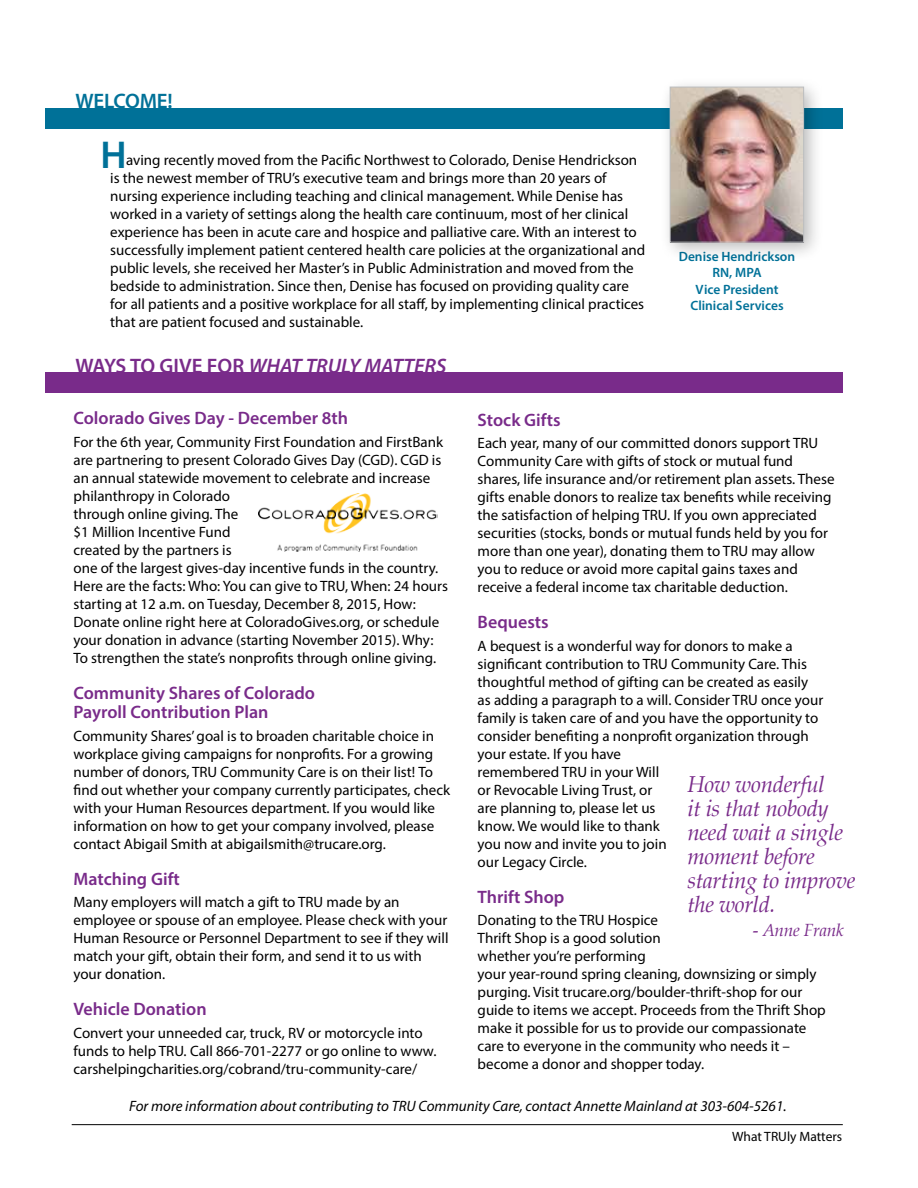
<style>
.page{position:relative;width:918px;height:1188px;background:#fff}
.page>*{position:absolute;margin:0;border:0;box-sizing:border-box;transform-origin:0 0}
.t1{font:600 39px "Myriad Pro";color:#007198}
.t2{font:italic 22.35px/24.2px "Palatino";letter-spacing:-.015em;color:#792b8a}
.t3{font:italic 600 21px "Myriad Pro";color:#792b8a}
.t4{font:600 21px "Myriad Pro";letter-spacing:-.01em;color:#007198}
.t5{font:600 18px/19.5px "Myriad Pro";color:#792b8a}
.t6{font:italic 17.25px "Palatino";letter-spacing:-.015em;color:#792b8a}
.t7{font:15px/18px "Myriad Pro";color:#000}
.t8{font:italic 15px "Myriad Pro";color:#000}
.t9{font:600 13.5px/16.5px "Myriad Pro";color:#007198;text-align:center}
.t10{font:13.5px "Myriad Pro";color:#000}
.s1{font-style:normal}
</style>
<div class="page">
<hr style="left:72px;top:1124px;width:771px;height:1px;background:#000">
<div style="left:45px;top:373px;width:797px;height:20px;background:#792b8a"></div>
<img style="left:259px;top:494px;width:179px;height:57px">
<div style="left:45px;top:108px;width:797px;height:21px;background:#007198"></div>
<div style="left:659px;top:76px;width:165px;height:186px;background:#000;opacity:.27"></div>
<img style="left:672px;top:89px;width:130px;height:151px">
<div style="left:670px;top:87px;width:134px;height:155px;border:1px solid #bcbec0"></div>
<h3 class="t4" style="left:76px;top:88px;width:99px">WELCOME!</h3>
<h1 class="t1" style="left:101px;top:130px;width:28px">H</h1>
<p class="t7" style="left:110px;top:150px;width:537px;text-indent:16px">aving recently moved from the Pacific Northwest to Colorado, Denise Hendrickson is the newest member of TRU’s executive team and brings more than 20 years of nursing experience including teaching and clinical management. While Denise has worked in a variety of settings along the health care continuum, most of her clinical experience has been in acute care and hospice and palliative care. With an interest to successfully implement patient centered health care policies at the organizational and public levels, she received her Master’s in Public Administration and moved from the bedside to administration. Since then, Denise has focused on providing quality care for all patients and a positive workplace for all staff, by implementing clinical practices that are patient focused and sustainable.</p>
<p class="t9" style="left:679px;top:248px;width:118px">Denise Hendrickson<br>RN, MPA<br>Vice President<br>Clinical Services</p>
<h3 class="t3" style="left:75px;top:352px;width:373px"><span class="s1">WAYS TO GIVE FOR</span> WHAT TRULY MATTERS</h3>
<p class="t5" style="left:74px;top:408px;width:276px">Colorado Gives Day - December 8th</p>
<p class="t7" style="left:74px;top:433px;width:376px">For the 6th year, Community First Foundation and FirstBank are partnering to present Colorado Gives Day (CGD). CGD is an annual statewide movement to celebrate and increase philanthropy in Colorado<br>through online giving. The<br>$1 Million Incentive Fund<br>created by the partners is<br>one of the largest gives-day incentive funds in the country.<br>Here are the facts: Who: You can give to TRU, When: 24 hours starting at 12 a.m. on Tuesday, December 8, 2015, How:<br>Donate online right here at ColoradoGives.org, or schedule your donation in advance (starting November 2015). Why:<br>To strengthen the state’s nonprofits through online giving.</p>
<p class="t5" style="left:74px;top:683px;width:243px">Community Shares of Colorado<br>Payroll Contribution Plan</p>
<p class="t7" style="left:74px;top:727px;width:378px">Community Shares’ goal is to broaden charitable choice in workplace giving campaigns for nonprofits. For a growing number of donors, TRU Community Care is on their list! To find out whether your company currently participates, check with your Human Resources department. If you would like information on how to get your company involved, please contact Abigail Smith at abigailsmith@trucare.org.</p>
<p class="t5" style="left:74px;top:869px;width:108px">Matching Gift</p>
<p class="t7" style="left:74px;top:893px;width:377px">Many employers will match a gift to TRU made by an employee or spouse of an employee. Please check with your Human Resource or Personnel Department to see if they will match your gift, obtain their form, and send it to us with your donation.</p>
<p class="t5" style="left:74px;top:999px;width:135px">Vehicle Donation</p>
<p class="t7" style="left:74px;top:1024px;width:365px">Convert your unneeded car, truck, RV or motorcycle into funds to help TRU. Call 866-701-2277 or go online to www. carshelpingcharities.org/cobrand/tru-community-care/</p>
<p class="t5" style="left:478px;top:409px;width:85px">Stock Gifts</p>
<p class="t7" style="left:478px;top:434px;width:358px">Each year, many of our committed donors support TRU Community Care with gifts of stock or mutual fund shares, life insurance and/or retirement plan assets. These gifts enable donors to realize tax benefits while receiving the satisfaction of helping TRU. If you own appreciated securities (stocks, bonds or mutual funds held by you for more than one year), donating them to TRU may allow you to reduce or avoid more capital gains taxes and receive a federal income tax charitable deduction.</p>
<p class="t5" style="left:478px;top:612px;width:73px">Bequests</p>
<p class="t7" style="left:478px;top:636px;width:347px">A bequest is a wonderful way for donors to make a significant contribution to TRU Community Care. This thoughtful method of gifting can be created as easily as adding a paragraph to a will. Consider TRU once your family is taken care of and you have the opportunity to consider benefiting a nonprofit organization through your estate. If you have<br>remembered TRU in your Will<br>or Revocable Living Trust, or<br>are planning to, please let us<br>know. We would like to thank<br>you now and invite you to join<br>our Legacy Circle.</p>
<p class="t5" style="left:478px;top:886px;width:88px">Thrift Shop</p>
<p class="t7" style="left:478px;top:911px;width:350px">Donating to the TRU Hospice<br>Thrift Shop is a good solution<br>whether you’re performing<br>your year-round spring cleaning, downsizing or simply purging. Visit trucare.org/boulder-thrift-shop for our guide to items we accept. Proceeds from the Thrift Shop make it possible for us to provide our compassionate care to everyone in the community who needs it – become a donor and shopper today.</p>
<h2 class="t2" style="left:687px;top:772px;width:169px">How wonderful<br>it is that nobody need wait a single moment before starting to improve the world.</h2>
<p class="t6" style="left:753px;top:916px;width:93px">- Anne Frank</p>
<p class="t8" style="left:129px;top:1096px;width:659px">For more information about contributing to TRU Community Care, contact Annette Mainland at 303-604-5261.</p>
<p class="t10" style="left:732px;top:1128px;width:111px">What TRUly Matters</p>
</div>
